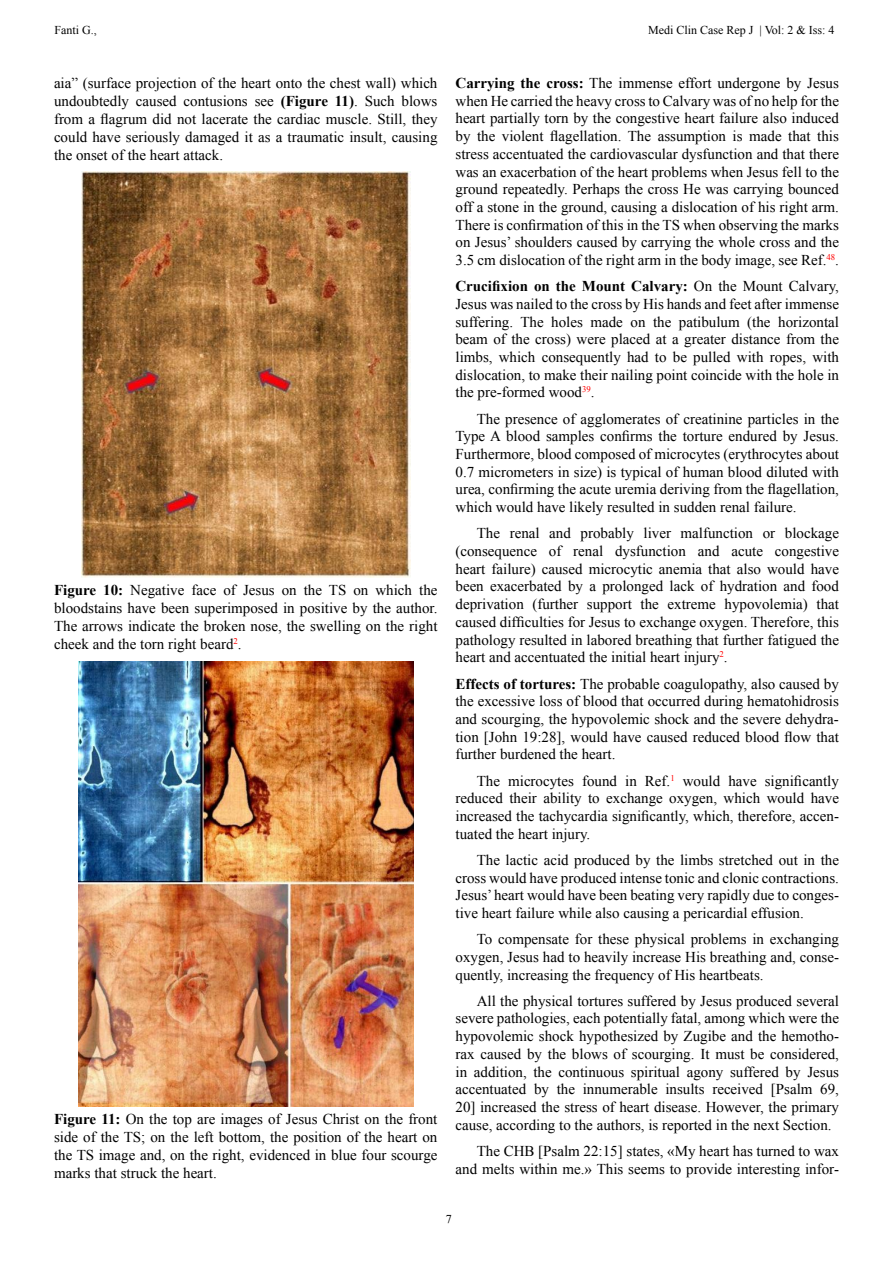
<style>
.page{position:relative;width:893px;height:1263px;background:#fff}
.page>*{position:absolute;margin:0;border:0;box-sizing:border-box;transform-origin:0 0}
.t1{font:15px/17.7px "Times New Roman";color:#000}
.t2{font:700 15px "Times New Roman";color:#000}
.t3{font:12px "Times New Roman";color:#000}
.t4{font:8.7px "Times New Roman";color:#f00}
.s1{font-weight:400}
.s2{font-weight:700}
.s3{font-size:15px;color:#000}
</style>
<div class="page">
<img style="left:81px;top:172px;width:329px;height:405px">
<img style="left:78px;top:661px;width:335px;height:445px">
<p class="t3" style="left:54px;top:22px;width:44px">Fanti G.,</p>
<p class="t3" style="left:648px;top:22px;width:107px">Medi Clin Case Rep J</p>
<p class="t3" style="left:759px;top:22px;width:76px">| Vol 2: &amp; Iss 4:</p>
<p class="t1" style="left:54px;top:74px;width:385px;text-align:right">aia” (surface projection of the heart onto the chest wall) which blows</p>
<p class="t1" style="left:365px;top:92px;width:31px">Such</p>
<p class="t1" style="left:54px;top:92px;width:385px">undoubtedly<br>from a flagrum did not lacerate the cardiac muscle. Still, they could have seriously damaged it as a traumatic insult, causing the onset of the heart attack.</p>
<p class="t1" style="left:136px;top:92px;width:42px">caused</p>
<p class="t1" style="left:184px;top:92px;width:66px">contusions</p>
<p class="t2" style="left:281px;top:91px;width:49px">(Figure</p>
<p class="t2" style="left:335px;top:91px;width:24px">11 <span class="s1">.</span>)</p>
<p class="t1" style="left:255px;top:92px;width:21px">see</p>
<p class="t1" style="left:130px;top:581px;width:56px">Negative</p>
<p class="t1" style="left:304px;top:581px;width:20px">the</p>
<p class="t1" style="left:375px;top:581px;width:38px">which</p>
<p class="t1" style="left:419px;top:581px;width:20px">the</p>
<p class="t1" style="left:191px;top:581px;width:26px">face</p>
<p class="t1" style="left:223px;top:581px;width:14px">of</p>
<p class="t1" style="left:329px;top:581px;width:19px">TS</p>
<p class="t2" style="left:54px;top:580px;width:44px">Figure</p>
<p class="t1" style="left:54px;top:599px;width:385px">bloodstains have been superimposed in positive by the author.<br>The arrows indicate the broken nose, the swelling on the right</p>
<p class="t4" style="left:234px;top:636px;width:6px">2</p>
<p class="t2" style="left:103px;top:580px;width:21px">10:</p>
<p class="t1" style="left:243px;top:581px;width:33px">Jesus</p>
<p class="t1" style="left:282px;top:581px;width:16px">on</p>
<p class="t1" style="left:353px;top:581px;width:16px">on</p>
<p class="t1" style="left:54px;top:635px;width:189px">cheek and the torn right beard .</p>
<p class="t1" style="left:54px;top:1110px;width:385px;text-align:justify"><span class="s2">Figure 11:</span> On the top are images of Jesus Christ on the front side of the TS; on the left bottom, the position of the heart on the TS image and, on the right, evidenced in blue four scourge marks that struck the heart.</p>
<p class="t1" style="left:455px;top:74px;width:385px;text-align:justify"><span class="s2">Carrying the cross:</span> The immense effort undergone by Jesus when He carried the heavy cross to Calvary was of no help for the heart partially torn by the congestive heart failure also induced by the violent flagellation. The assumption is made that this stress accentuated the cardiovascular dysfunction and that there was an exacerbation of the heart problems when Jesus fell to the ground repeatedly. Perhaps the cross He was carrying bounced off a stone in the ground, causing a dislocation of his right arm.<br>There is confirmation of this in the TS when observing the marks on Jesus’ shoulders caused by carrying the whole cross and the 3.5 cm dislocation of the right arm in the body image, see Ref.<sup>48</sup>.</p>
<p class="t1" style="left:455px;top:277px;width:385px;text-align:right"><span class="s2">Crucifixion on the Mount Calvary:</span> On the Mount Calvary,<br>Jesus was nailed to the cross by His hands and feet after immense horizontal</p>
<p class="t1" style="left:455px;top:313px;width:385px">suffering.<br>beam of the cross) were placed at a greater distance from the limbs, which consequently had to be pulled with ropes, with dislocation to, make their nailing point coincide with the hole in</p>
<p class="t4" style="left:582px;top:384px;width:14px">39<span class="s3">.</span></p>
<p class="t1" style="left:520px;top:313px;width:25px">The</p>
<p class="t1" style="left:551px;top:313px;width:33px">holes</p>
<p class="t1" style="left:590px;top:313px;width:34px">made</p>
<p class="t1" style="left:653px;top:313px;width:20px">the</p>
<p class="t1" style="left:679px;top:313px;width:62px">patibulum</p>
<p class="t1" style="left:747px;top:313px;width:25px">(the</p>
<p class="t1" style="left:630px;top:313px;width:16px">on</p>
<p class="t1" style="left:477px;top:379px;width:364px;line-height:26.2px;text-indent:-21px">the pre-formed wood<br>The presence of agglomerates of creatinine particles in the</p>
<p class="t1" style="left:455px;top:427px;width:385px;text-align:justify">Type A blood samples confirms the torture endured by Jesus.<br>Furthermore, blood composed of microcytes (erythrocytes about 0.7 micrometers in size) is typical of human blood diluted with urea, confirming the acute uremia deriving from the flagellation, which would have likely resulted in sudden renal failure.</p>
<p class="t1" style="left:785px;top:524px;width:56px">blockage</p>
<p class="t1" style="left:477px;top:524px;width:25px">The</p>
<p class="t1" style="left:510px;top:524px;width:31px">renal</p>
<p class="t1" style="left:549px;top:524px;width:23px">and</p>
<p class="t1" style="left:581px;top:524px;width:55px">probably</p>
<p class="t1" style="left:643px;top:524px;width:29px">liver</p>
<p class="t1" style="left:681px;top:524px;width:74px">malfunction</p>
<p class="t1" style="left:763px;top:524px;width:14px">or</p>
<p class="t1" style="left:455px;top:542px;width:83px">(consequence</p>
<p class="t1" style="left:455px;top:560px;width:385px">heart failure) caused microcytic anemia that also would have</p>
<p class="t1" style="left:455px;top:577px;width:385px">been exacerbated by a prolonged lack of hydration and food</p>
<p class="t1" style="left:816px;top:595px;width:24px">that</p>
<p class="t1" style="left:573px;top:542px;width:31px">renal</p>
<p class="t1" style="left:615px;top:542px;width:72px">dysfunction</p>
<p class="t1" style="left:698px;top:542px;width:23px">and</p>
<p class="t1" style="left:775px;top:542px;width:66px">congestive</p>
<p class="t1" style="left:549px;top:542px;width:14px">of</p>
<p class="t1" style="left:731px;top:542px;width:33px">acute</p>
<p class="t1" style="left:455px;top:595px;width:385px">deprivation<br>caused difficulties for Jesus to exchange oxygen. Therefore, this pathology resulted in labored breathing that further fatigued the</p>
<p class="t4" style="left:720px;top:648px;width:6px">2</p>
<p class="t1" style="left:532px;top:595px;width:47px">(further</p>
<p class="t1" style="left:641px;top:595px;width:20px">the</p>
<p class="t1" style="left:724px;top:595px;width:85px">hypovolemia)</p>
<p class="t1" style="left:587px;top:595px;width:47px">support</p>
<p class="t1" style="left:668px;top:595px;width:50px">extreme</p>
<p class="t1" style="left:455px;top:644px;width:385px;line-height:26.2px">heart and accentuated the initial heart injury .<br><span class="s2">Effects of tortures:</span> The probable coagulopathy, also caused by</p>
<p class="t1" style="left:455px;top:692px;width:385px">the excessive loss of blood that occurred during hematohidrosis</p>
<p class="t1" style="left:455px;top:727px;width:385px">tion [John 19:28 ,] would have caused reduced blood flow that</p>
<p class="t1" style="left:455px;top:710px;width:385px">and scourging, the hypovolemic shock and the severe dehydra-</p>
<p class="t1" style="left:455px;top:745px;width:161px">further burdened the heart.</p>
<p class="t1" style="left:645px;top:771px;width:31px">Ref.<sup>1</sup></p>
<p class="t1" style="left:455px;top:771px;width:385px;text-indent:227px">would<br>reduced their ability to exchange oxygen, which would have</p>
<p class="t1" style="left:455px;top:824px;width:136px">tuated the heart injury.</p>
<p class="t1" style="left:477px;top:771px;width:25px">The</p>
<p class="t1" style="left:765px;top:771px;width:76px">significantly</p>
<p class="t1" style="left:728px;top:771px;width:30px">have</p>
<p class="t1" style="left:508px;top:771px;width:67px">microcytes</p>
<p class="t1" style="left:582px;top:771px;width:36px">found</p>
<p class="t1" style="left:625px;top:771px;width:13px">in</p>
<p class="t1" style="left:455px;top:807px;width:385px">increased the tachycardia significantly, which, therefore, accen-</p>
<p class="t1" style="left:455px;top:851px;width:385px;text-align:right">The lactic acid produced by the limbs stretched out in the cross would have produced intense tonic and clonic contractions.</p>
<p class="t1" style="left:455px;top:904px;width:350px">tive heart failure while also causing a pericardial effusion.</p>
<p class="t1" style="left:455px;top:886px;width:385px">Jesus’heart would have been beating very rapidly due to conges-</p>
<p class="t1" style="left:477px;top:930px;width:364px">To compensate for these physical problems in exchanging</p>
<p class="t1" style="left:455px;top:965px;width:310px">quently, increasing the frequency of His heartbeats.</p>
<p class="t1" style="left:455px;top:948px;width:385px">oxygen, Jesus had to heavily increase His breathing and, conse-</p>
<p class="t1" style="left:455px;top:992px;width:385px;text-align:right">All the physical tortures suffered by Jesus produced several severe pathologies, each potentially fatal, among which were the</p>
<p class="t1" style="left:455px;top:1045px;width:385px">rax caused by the blows of scourging. It must be considered,</p>
<p class="t1" style="left:455px;top:1027px;width:385px">hypovolemic shock hypothesized by Zugibe and the hemotho-</p>
<p class="t1" style="left:455px;top:1062px;width:385px;text-align:right">in addition, the continuous spiritual agony suffered by Jesus<br>69,</p>
<p class="t1" style="left:455px;top:1080px;width:385px">accentuated<br>20] increased the stress of heart disease. However, the primary cause, according to the authors is, reported in the next Section.</p>
<p class="t1" style="left:455px;top:1142px;width:385px;text-align:right">The CHB [Psalm 22:15] states «, My heart has turned to wax and melts within me.» This seems to provide interesting infor-</p>
<p class="t1" style="left:534px;top:1080px;width:16px">by</p>
<p class="t1" style="left:557px;top:1080px;width:20px">the</p>
<p class="t1" style="left:583px;top:1080px;width:76px">innumerable</p>
<p class="t1" style="left:665px;top:1080px;width:41px">insults</p>
<p class="t1" style="left:712px;top:1080px;width:52px">received</p>
<p class="t1" style="left:771px;top:1080px;width:43px">[Psalm</p>
<p class="t3" style="left:446px;top:1211px;width:7px">7</p>
</div>
